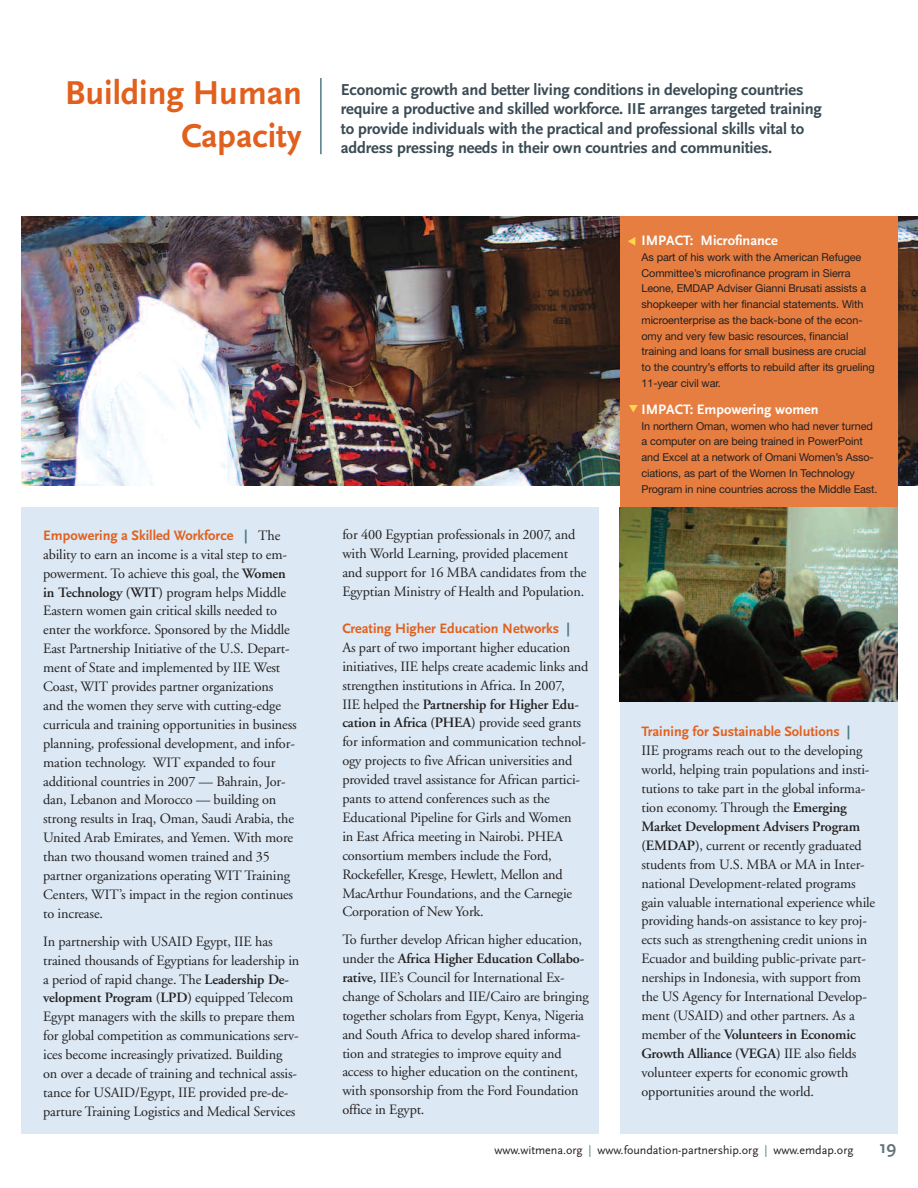
<style>
.page{position:relative;width:918px;height:1188px;background:#fff}
.page>*{position:absolute;margin:0;border:0;box-sizing:border-box;transform-origin:0 0}
.t1{font:700 34.5px/43.5px "Scala Sans";color:#e1601e;text-align:right}
.t2{font:700 18px "Scala Sans";color:#66747c}
.t3{font:700 16.5px/19.5px "Scala Sans";letter-spacing:-.01em;color:#3a4b54}
.t4{font:14.25px/18.9px "Adobe Garamond";letter-spacing:-.01em;color:#231f20}
.t5{font:700 14.25px "Scala Sans";color:#e1601e}
.t6{font:700 14.25px "Scala Sans";color:#fff}
.t7{font:12px "Scala Sans";color:#231f20}
.t8{font:10.8px/15.8px "Helvetica Neue";letter-spacing:-.01em;color:#231f20}
.s1{color:#4e7985}
.s2{font-family:"Adobe Garamond";font-weight:400;color:#231f20}
.s3{font-weight:600}
</style>
<div class="page">
<img style="left:897px;top:216px;width:21px;height:270px">
<img style="left:22px;top:216px;width:598px;height:270px">
<div style="left:620px;top:216px;width:277px;height:292px;background:#e67e42"></div>
<div style="left:620px;top:701px;width:277px;height:433px;background:#dce9f4"></div>
<img style="left:620px;top:508px;width:277px;height:194px">
<div style="left:22px;top:508px;width:574px;height:626px;background:#dce9f4"></div>
<hr style="left:320px;top:78px;width:2px;height:76px;background:#4e7985">
<h1 class="t1" style="left:65px;top:70px;width:238px">Building Human<br>Capacity</h1>
<p class="t3" style="left:341px;top:79px;width:483px">Economic growth and better living conditions in developing countries require a productive and skilled workforce. IIE arranges targeted training to provide individuals with the practical and professional skills vital to address pressing needs in their own countries and communities.</p>
<p class="t5" style="left:43px;top:527px;width:239px">Empowering a Skilled Workforce <span class="s1">|</span> <span class="s2">The</span></p>
<p class="t4" style="left:43px;top:546px;width:255px">ability to earn an income is a vital step to em&shy;powerment. To achieve this goal, the <span class="s3">Women in Technology (WIT)</span> program helps Middle Eastern women gain critical skills needed to enter the workforce. Sponsored by the Middle East Partnership Initiative of the U.S. Depart&shy;ment of State and implemented by IIE West Coast, WIT provides partner organizations and the women they serve with cutting-edge curricula and training opportunities in business planning, professional development, and infor&shy;mation technology. WIT expanded to four additional countries in 2007 — Bahrain, Jor&shy;dan, Lebanon and Morocco — building on strong results in Iraq, Oman, Saudi Arabia, the United Arab Emirates, and Yemen. With more than two thousand women trained and 35 partner organizations operating WIT Training Centers, WIT’s impact in the region continues to increase.</p>
<p class="t4" style="left:43px;top:933px;width:258px">In partnership with USAID Egypt, IIE has trained thousands of Egyptians for leadership in a period of rapid change. The <span class="s3">Leadership De&shy;velopment Program (LPD)</span> equipped Telecom Egypt managers with the skills to prepare them for global competition as communications serv&shy;ices become increasingly privatized. Building on over a decade of training and technical assis&shy;tance for USAID/Egypt, IIE provided pre-de&shy;parture Training Logistics and Medical Services</p>
<p class="t4" style="left:342px;top:527px;width:246px">for 400 Egyptian professionals in 2007, and with World Learning, provided placement and support for 16 MBA candidates from the Egyptian Ministry of Health and Population.</p>
<p class="t5" style="left:342px;top:620px;width:229px">Creating Higher Education Networks <span class="s1">|</span></p>
<p class="t4" style="left:342px;top:639px;width:248px">As part of two important higher education initiatives, IIE helps create academic links and strengthen institutions in Africa. In 2007,<br>IIE helped the <span class="s3">Partnership for Higher Edu&shy;cation in Africa (PHEA)</span> provide seed grants for information and communication technol&shy;ogy projects to five African universities and provided travel assistance for African partici&shy;pants to attend conferences such as the Educational Pipeline for Girls and Women<br>in East Africa meeting in Nairobi. PHEA consortium members include the Ford, Rockefeller, Kresge, Hewlett, Mellon and MacArthur Foundations, and the Carnegie Corporation of New York.</p>
<p class="t4" style="left:342px;top:931px;width:248px">To further develop African higher education, under the <span class="s3">Africa Higher Education Collabo&shy;rative,</span> IIE’s Council for International Ex&shy;change of Scholars and IIE/Cairo are bringing together scholars from Egypt, Kenya, Nigeria and South Africa to develop shared informa&shy;tion and strategies to improve equity and access to higher education on the continent, with sponsorship from the Ford Foundation office in Egypt.</p>
<p class="t6" style="left:641px;top:232px;width:138px">IMPACT: Microfinance</p>
<p class="t8" style="left:642px;top:250px;width:235px">As part of his work with the American Refugee Committee’s microfinance program in Sierra Leone, EMDAP Adviser Gianni Brusati assists a shopkeeper with her financial statements. With microenterprise as the back-bone of the econ&shy;omy and very few basic resources, financial training and loans for small business are crucial to the country’s efforts to rebuild after its grueling 11-year civil war.</p>
<p class="t6" style="left:642px;top:401px;width:179px">IMPACT: Empowering women</p>
<p class="t8" style="left:642px;top:419px;width:238px">In northern Oman, women who had never turned a computer on are being trained in PowerPoint and Excel at a network of Omani Women’s Asso&shy;ciations, as part of the Women In Technology Program in nine countries across the Middle East.</p>
<p class="t5" style="left:641px;top:723px;width:211px">Training for Sustainable Solutions <span class="s1">|</span></p>
<p class="t4" style="left:641px;top:743px;width:235px">IIE programs reach out to the developing world, helping train populations and insti&shy;tutions to take part in the global informa&shy;tion economy. Through the <span class="s3">Emerging Market Development Advisers Program (EMDAP)</span>, current or recently graduated students from U.S. MBA or MA in Inter&shy;national Development-related programs gain valuable international experience while providing hands-on assistance to key proj&shy;ects such as strengthening credit unions in Ecuador and building public-private part&shy;nerships in Indonesia, with support from the US Agency for International Develop&shy;ment (USAID) and other partners. As a member of the <span class="s3">Volunteers in Economic Growth Alliance (VEGA)</span> IIE also fields volunteer experts for economic growth opportunities around the world.</p>
<p class="t7" style="left:494px;top:1143px;width:361px">www.witmena.org <span class="s1">|</span> www.foundation-partnership.org <span class="s1">|</span> www.emdap.org</p>
<p class="t2" style="left:880px;top:1136px;width:18px">19</p>
</div>
